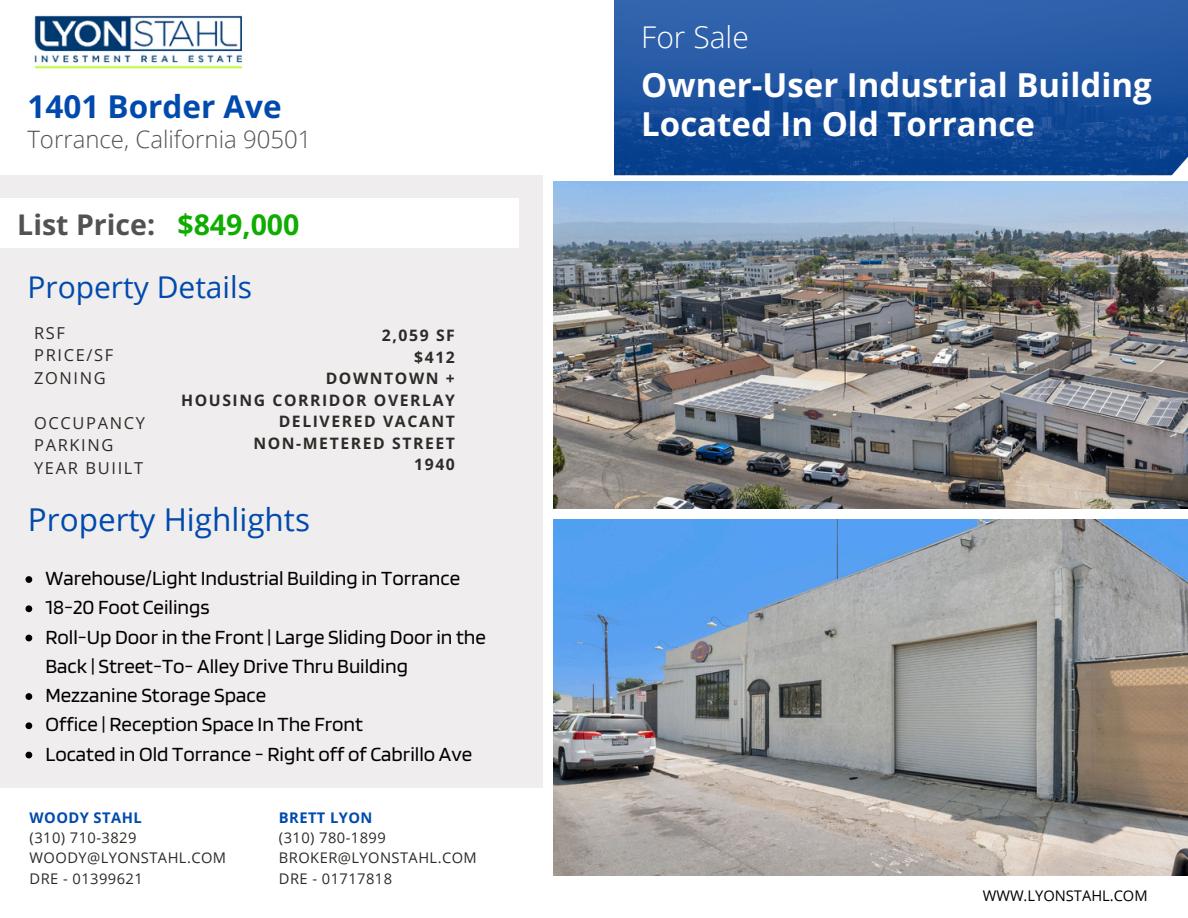
<style>
.page{position:relative;width:1188px;height:918px;background:#fff}
.page>*{position:absolute;margin:0;border:0;box-sizing:border-box;transform-origin:0 0}
.t1{font:700 33px/38.2px "Open Sans";color:#fff}
.t2{font:31.5px "Open Sans";color:#004aad}
.t3{font:700 31.5px "Open Sans";color:#004aad}
.t4{font:30px "Open Sans";color:#004aad}
.t5{font:300 30px "Open Sans";color:#fff}
.t6{font:700 28.5px "Open Sans";color:#525252}
.t7{font:300 24px "Open Sans";color:#525252}
.t8{font:21px/29.2px "Blinker";color:#000}
.t9{font:16.5px "Open Sans";letter-spacing:.1em;color:#2c2b27}
.t10{font:700 15.75px/21.6px "Open Sans";letter-spacing:.1em;color:#2c2b27;text-align:right}
.t11{font:14.7px "Open Sans";letter-spacing:.03em;color:#2c2b27}
.t12{font:700 14.7px "Open Sans";letter-spacing:.03em;color:#004aad}
.t13{font:14.7px "Open Sans";color:#000}
.s1{color:#0ead00}
</style>
<div class="page">
<div style="left:0;top:175px;width:543px;height:612px;background:#efeded"></div>
<img style="left:614px;top:0;width:574px;height:175px">
<img style="left:553px;top:520px;width:635px;height:355px">
<svg style="left:1155px;top:149px;width:33px;height:27px"></svg>
<img style="left:34px;top:15px;width:208px;height:54px">
<img style="left:553px;top:181px;width:635px;height:328px">
<div style="left:0;top:199px;width:518px;height:49px;background:#fff"></div>
<svg style="left:26px;top:576px;width:6px;height:7px"></svg>
<svg style="left:26px;top:605px;width:6px;height:7px"></svg>
<svg style="left:26px;top:635px;width:6px;height:6px"></svg>
<svg style="left:26px;top:693px;width:6px;height:7px"></svg>
<svg style="left:26px;top:722px;width:6px;height:7px"></svg>
<svg style="left:26px;top:752px;width:6px;height:6px"></svg>
<h6 class="t3" style="left:27px;top:85px;width:256px">1401 Border Ave</h6>
<p class="t7" style="left:27px;top:122px;width:286px">Torrance, California 90501</p>
<p class="t6" style="left:17px;top:204px;width:284px">List Price: <span class="s1">$849,000</span></p>
<p class="t4" style="left:27px;top:266px;width:226px">Property Details</p>
<p class="t9" style="left:34px;top:321px;width:32px">RSF</p>
<p class="t9" style="left:34px;top:344px;width:81px">PRICE/SF</p>
<p class="t9" style="left:34px;top:366px;width:73px">ZONING</p>
<p class="t9" style="left:34px;top:411px;width:112px">OCCUPANCY</p>
<p class="t9" style="left:34px;top:434px;width:81px">PARKING</p>
<p class="t9" style="left:34px;top:456px;width:111px">YEAR BUIILT</p>
<h2 class="t10" style="left:181px;top:324px;width:275px">2,059 SF<br>$412<br>DOWNTOWN +<br>HOUSING CORRIDOR OVERLAY<br>DELIVERED VACANT<br>NON-METERED STREET</h2>
<h1 class="t10" style="left:414px;top:454px;width:42px">1940</h1>
<h2 class="t2" style="left:28px;top:497px;width:284px">Property Highlights</h2>
<h3 class="t8" style="left:45px;top:563px;width:416px">Warehouse/Light Industrial Building in Torrance</h3>
<h2 class="t8" style="left:45px;top:592px;width:166px">18-20 Foot Ceilings</h2>
<p class="t8" style="left:45px;top:621px;width:442px">Roll-Up Door in the Front | Large Sliding Door in the<br>Back | Street-To- Alley Drive Thru Building</p>
<p class="t8" style="left:45px;top:680px;width:222px">Mezzanine Storage Space</p>
<p class="t8" style="left:45px;top:709px;width:319px">Office | Reception Space In The Front</p>
<p class="t8" style="left:45px;top:738px;width:428px">Located in Old Torrance - Right off of Cabrillo Ave</p>
<p class="t12" style="left:30px;top:807px;width:114px">WOODY STAHL</p>
<p class="t11" style="left:30px;top:827px;width:108px">(310) 710-3829</p>
<p class="t11" style="left:30px;top:848px;width:198px">WOODY@LYONSTAHL.COM</p>
<p class="t11" style="left:30px;top:868px;width:115px">DRE - 01399621</p>
<p class="t12" style="left:279px;top:807px;width:95px">BRETT LYON</p>
<p class="t11" style="left:279px;top:827px;width:108px">(310) 780-1899</p>
<p class="t11" style="left:279px;top:848px;width:199px">BROKER@LYONSTAHL.COM</p>
<p class="t11" style="left:279px;top:868px;width:115px">DRE - 01717818</p>
<p class="t5" style="left:641px;top:16px;width:109px">For Sale</p>
<p class="t1" style="left:641px;top:65px;width:512px">Owner-User Industrial Building<br>Located In Old Torrance</p>
<p class="t13" style="left:983px;top:885px;width:166px">WWW.LYONSTAHL.COM</p>
</div>
